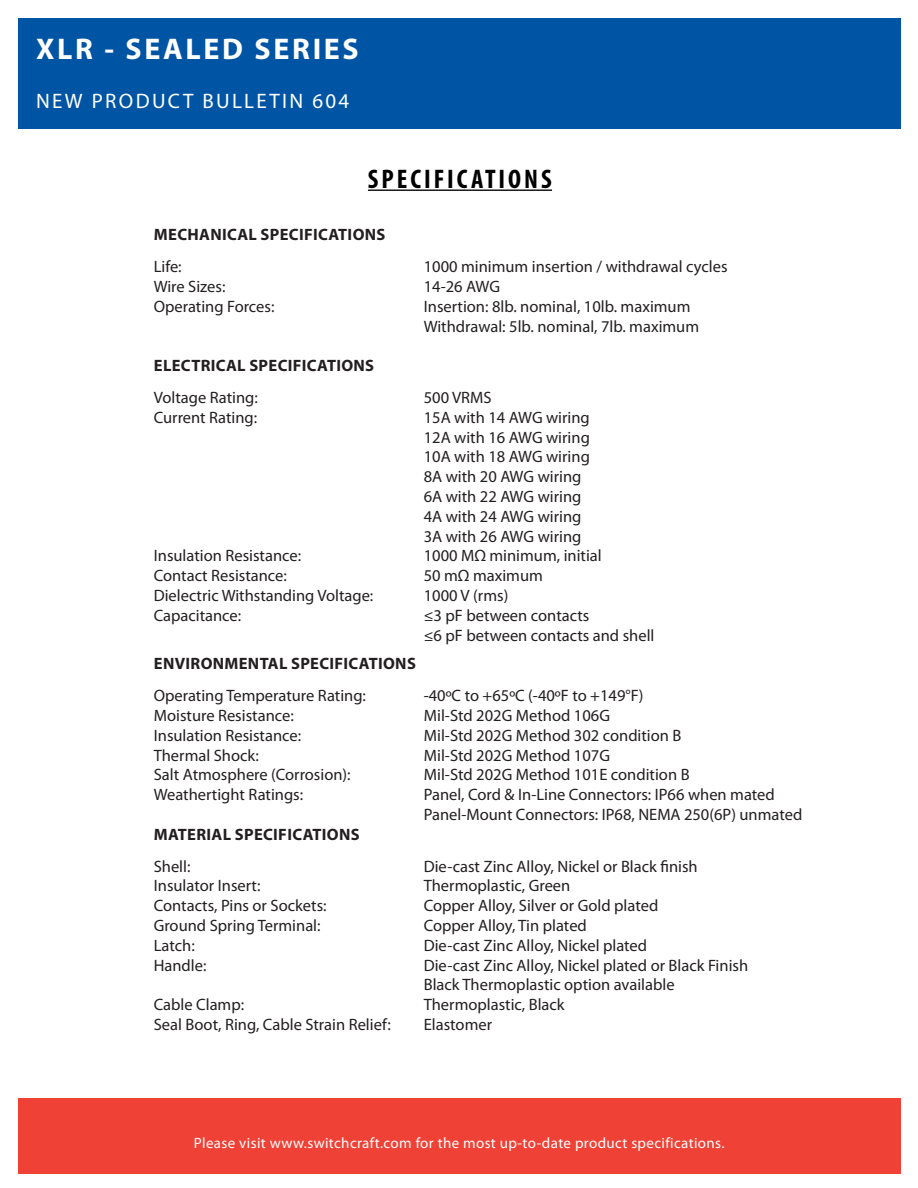
<style>
.page{position:relative;width:918px;height:1188px;background:#fff}
.page>*{position:absolute;margin:0;border:0;box-sizing:border-box;transform-origin:0 0}
.t1{font:700 30px "Myriad Pro";letter-spacing:.09em;color:#fff}
.t2{font:700 condensed 27px "Myriad Pro";letter-spacing:.11em;color:#000}
.t3{font:21px "Myriad Pro";letter-spacing:.11em;color:#fff}
.t4{font:16.5px/19.8px "Myriad Pro";color:#231f20}
.t5{font:700 16.5px "Myriad Pro";letter-spacing:.02em;color:#231f20}
.t6{font:15px "Myriad Pro";letter-spacing:.025em;color:#fff}
</style>
<div class="page">
<div style="left:18px;top:19px;width:882px;height:110px;background:#0054a4"></div>
<div style="left:18px;top:1099px;width:882px;height:75px;background:#ef4135"></div>
<hr style="left:368px;top:190px;width:184px;height:1px;background:#000">
<h1 class="t1" style="left:36px;top:31px;width:324px">XLR - SEALED SERIES</h1>
<p class="t3" style="left:36px;top:93px;width:315px">NEW PRODUCT BULLETIN 604</p>
<h2 class="t2" style="left:368px;top:162px;width:185px">SPECIFICATIONS</h2>
<p class="t5" style="left:154px;top:225px;width:233px">MECHANICAL SPECIFICATIONS</p>
<p class="t4" style="left:154px;top:258px;width:29px">Life:</p>
<p class="t4" style="left:424px;top:258px;width:305px">1000 minimum insertion / withdrawal cycles</p>
<p class="t4" style="left:154px;top:276px;width:73px">Wire Sizes:</p>
<p class="t4" style="left:424px;top:276px;width:78px">14-26 AWG</p>
<p class="t4" style="left:154px;top:296px;width:122px">Operating Forces:</p>
<p class="t4" style="left:424px;top:296px;width:277px">Insertion: 8lb. nominal, 10lb. maximum<br>Withdrawal: 5lb. nominal, 7lb. maximum</p>
<p class="t5" style="left:154px;top:356px;width:222px">ELECTRICAL SPECIFICATIONS</p>
<p class="t4" style="left:154px;top:387px;width:106px">Voltage Rating:</p>
<p class="t4" style="left:424px;top:387px;width:69px">500 VRMS</p>
<p class="t4" style="left:154px;top:407px;width:105px">Current Rating:</p>
<p class="t4" style="left:424px;top:407px;width:168px">15A with 14 AWG wiring<br>12A with 16 AWG wiring<br>10A with 18 AWG wiring<br>8A with 20 AWG wiring<br>6A with 22 AWG wiring<br>4A with 24 AWG wiring<br>3A with 26 AWG wiring</p>
<p class="t4" style="left:154px;top:546px;width:149px">Insulation Resistance:</p>
<p class="t4" style="left:424px;top:546px;width:179px">1000 MΩ minimum, initial</p>
<p class="t4" style="left:154px;top:565px;width:135px">Contact Resistance:</p>
<p class="t4" style="left:424px;top:565px;width:121px">50 mΩ maximum</p>
<p class="t4" style="left:154px;top:585px;width:221px">Dielectric Withstanding Voltage:</p>
<p class="t4" style="left:424px;top:585px;width:86px">1000 V (rms)</p>
<p class="t4" style="left:154px;top:605px;width:89px">Capacitance:</p>
<p class="t4" style="left:424px;top:605px;width:232px">≤3 pF between contacts<br>≤6 pF between contacts and shell</p>
<p class="t5" style="left:154px;top:654px;width:264px">ENVIRONMENTAL SPECIFICATIONS</p>
<p class="t4" style="left:154px;top:685px;width:214px">Operating Temperature Rating:</p>
<p class="t4" style="left:424px;top:685px;width:221px">-40ºC to +65ºC (-40ºF to +149°F)</p>
<p class="t4" style="left:154px;top:705px;width:142px">Moisture Resistance:</p>
<p class="t4" style="left:424px;top:705px;width:188px">Mil-Std 202G Method 106G</p>
<p class="t4" style="left:154px;top:725px;width:149px">Insulation Resistance:</p>
<p class="t4" style="left:424px;top:725px;width:259px">Mil-Std 202G Method 302 condition B</p>
<p class="t4" style="left:154px;top:745px;width:107px">Thermal Shock:</p>
<p class="t4" style="left:424px;top:745px;width:188px">Mil-Std 202G Method 107G</p>
<p class="t4" style="left:154px;top:765px;width:198px">Salt Atmosphere (Corrosion):</p>
<p class="t4" style="left:424px;top:765px;width:267px">Mil-Std 202G Method 101E condition B</p>
<p class="t4" style="left:154px;top:784px;width:151px">Weathertight Ratings:</p>
<p class="t4" style="left:424px;top:784px;width:380px">Panel, Cord &amp; In-Line Connectors: IP66 when mated<br>Panel-Mount Connectors: IP68, NEMA 250(6P) unmated</p>
<p class="t5" style="left:154px;top:824px;width:207px">MATERIAL SPECIFICATIONS</p>
<p class="t4" style="left:154px;top:856px;width:38px">Shell:</p>
<p class="t4" style="left:424px;top:856px;width:276px">Die-cast Zinc Alloy, Nickel or Black finish</p>
<p class="t4" style="left:154px;top:876px;width:108px">Insulator Insert:</p>
<p class="t4" style="left:424px;top:876px;width:148px">Thermoplastic, Green</p>
<p class="t4" style="left:154px;top:895px;width:174px">Contacts, Pins or Sockets:</p>
<p class="t4" style="left:424px;top:895px;width:236px">Copper Alloy, Silver or Gold plated</p>
<p class="t4" style="left:154px;top:915px;width:168px">Ground Spring Terminal:</p>
<p class="t4" style="left:424px;top:915px;width:165px">Copper Alloy, Tin plated</p>
<p class="t4" style="left:154px;top:935px;width:43px">Latch:</p>
<p class="t4" style="left:424px;top:935px;width:225px">Die-cast Zinc Alloy, Nickel plated</p>
<p class="t4" style="left:154px;top:955px;width:54px">Handle:</p>
<p class="t4" style="left:424px;top:955px;width:326px">Die-cast Zinc Alloy, Nickel plated or Black Finish<br>Black Thermoplastic option available</p>
<p class="t4" style="left:154px;top:994px;width:92px">Cable Clamp:</p>
<p class="t4" style="left:424px;top:994px;width:142px">Thermoplastic, Black</p>
<p class="t4" style="left:154px;top:1014px;width:239px">Seal Boot, Ring, Cable Strain Relief:</p>
<p class="t4" style="left:424px;top:1014px;width:70px">Elastomer</p>
<p class="t6" style="left:194px;top:1137px;width:532px">Please visit www.switchcraft.com for the most up-to-date product specifications.</p>
</div>
